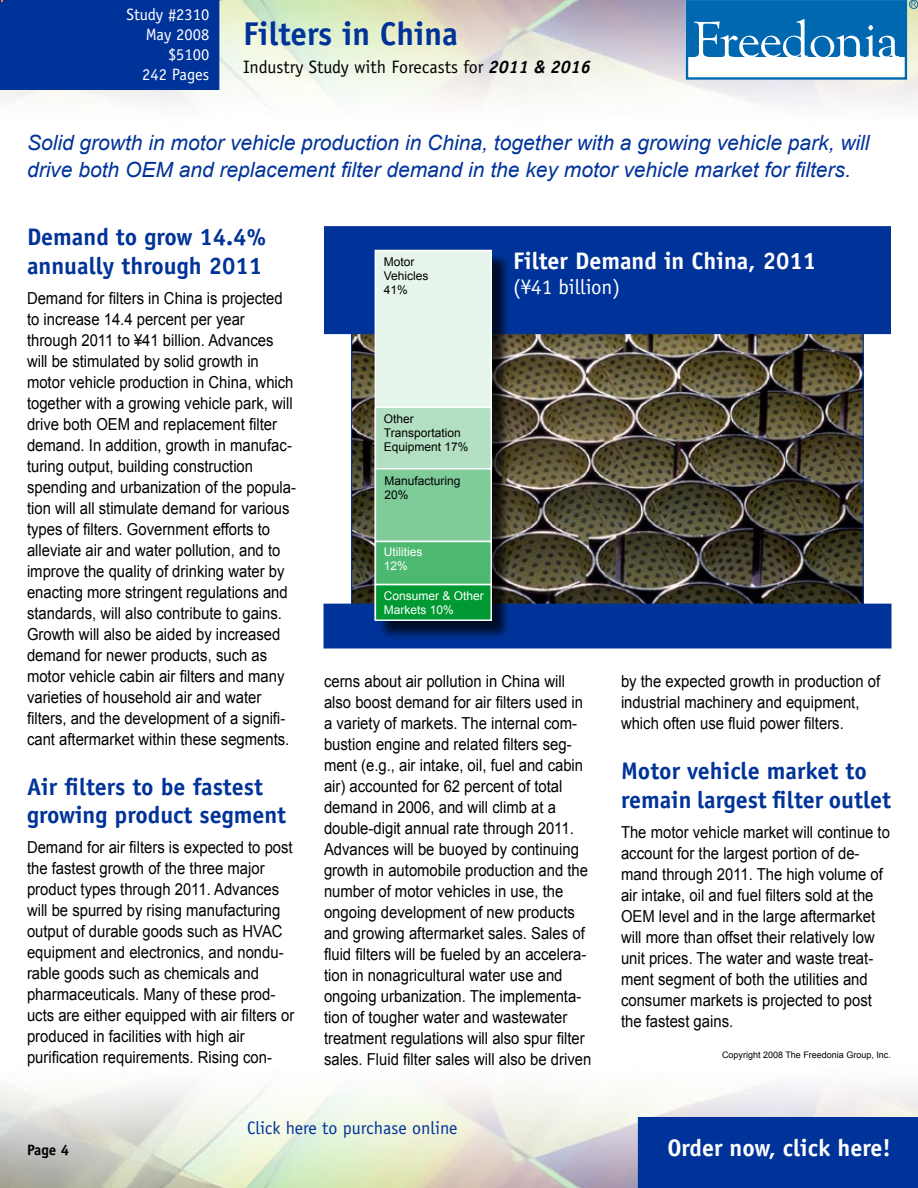
<style>
.page{position:relative;width:918px;height:1188px;background:#fff}
.page>*{position:absolute;margin:0;border:0;box-sizing:border-box;transform-origin:0 0}
.t1{font:700 33px "Officina Sans";color:#039}
.t2{font:700 24px/28.8px "Officina Sans";color:#039}
.t3{font:700 24px "Officina Sans";color:#fff}
.t4{font:italic 21px/27px "Arial";color:#039}
.t5{font:21px "Officina Sans";color:#fff}
.t6{font:18px "Officina Sans";color:#000}
.t7{font:18px "Officina Sans";color:#039}
.t8{font:16.5px/21px "Arial";color:#000;scale:.9 1}
.t9{font:16.5px/19.8px "Officina Sans";color:#fff;text-align:right}
.t10{font:700 15px "Officina Sans";color:#000}
.t11{font:12px/14.2px "Arial";color:#000}
.t12{font:12px/14.2px "Arial";color:#fff}
.t13{font:9px "Arial";color:#000}
.s1{font-weight:700;font-style:italic}
</style>
<div class="page">
<div style="left:638px;top:1117px;width:280px;height:71px;background:#039"></div>
<div style="left:686px;top:0;width:221px;height:80px;border:2px solid #0067b1"></div>
<div style="left:687px;top:1px;width:218px;height:56px;background:#0067b1"></div>
<svg style="left:694px;top:19px;width:205px;height:38px"></svg>
<div style="left:909px;top:0;width:9px;height:9px;border:1px solid #0067b1;border-radius:50%"></div>
<svg style="left:911px;top:2px;width:5px;height:5px"></svg>
<img style="left:353px;top:334px;width:509px;height:270px">
<div style="left:325px;top:227px;width:565px;height:106px;background:#039"></div>
<div style="left:324px;top:226px;width:567px;height:108px;border:2px solid #039"></div>
<div style="left:0;top:0;width:219px;height:90px;background:#039"></div>
<div style="left:324px;top:604px;width:567px;height:44px;background:#039"></div>
<div style="left:376px;top:251px;width:136px;height:389px;background:#000;opacity:.75"></div>
<div style="left:375px;top:250px;width:116px;height:369px;background:#e6f5eb"></div>
<div style="left:375px;top:250px;width:117px;height:370px;border:2px solid #fff"></div>
<div style="left:375px;top:407px;width:116px;height:62px;background:#b3e0c2"></div>
<div style="left:375px;top:406px;width:117px;height:64px;border:2px solid #fff"></div>
<div style="left:375px;top:469px;width:116px;height:73px;background:#80cc99"></div>
<div style="left:375px;top:468px;width:117px;height:74px;border:2px solid #fff"></div>
<div style="left:375px;top:542px;width:116px;height:43px;background:#4db870"></div>
<div style="left:375px;top:541px;width:117px;height:44px;border:2px solid #fff"></div>
<div style="left:375px;top:585px;width:116px;height:35px;background:#093"></div>
<div style="left:375px;top:584px;width:117px;height:37px;border:2px solid #fff"></div>
<p class="t9" style="left:126px;top:5px;width:84px">Study #2310<br>May 2008 $5100<br>242 Pages</p>
<h1 class="t1" style="left:243px;top:13px;width:217px">Filters in China</h1>
<p class="t6" style="left:243px;top:57px;width:349px">Industry Study with Forecasts for <span class="s1">2011 &amp; 2016</span></p>
<p class="t4" style="left:27px;top:130px;width:844px">Solid growth in motor vehicle production in China, together with a growing vehicle park, will drive both OEM and replacement filter demand in the key motor vehicle market for filters.</p>
<h2 class="t2" style="left:27px;top:222px;width:241px">Demand to grow 14.4% annually through 2011</h2>
<p class="t8" style="left:27px;top:288px;width:301px">Demand for filters in China is projected to increase 14.4 percent per year through 2011 to ¥41 billion. Advances will be stimulated by solid growth in motor vehicle production in China, which together with a growing vehicle park, will drive both OEM and replacement filter demand. In addition, growth in manufac&shy;turing output, building construction spending and urbanization of the popula&shy;tion will all stimulate demand for various types of filters. Government efforts to alleviate air and water pollution, and to improve the quality of drinking water by enacting more stringent regulations and standards, will also contribute to gains.<br>Growth will also be aided by increased demand for newer products, such as motor vehicle cabin air filters and many varieties of household air and water filters, and the development of a signifi&shy;cant aftermarket within these segments.</p>
<h2 class="t2" style="left:27px;top:772px;width:261px">Air filters to be fastest growing product segment</h2>
<p class="t8" style="left:27px;top:837px;width:299px">Demand for air filters is expected to post the fastest growth of the three major product types through 2011. Advances will be spurred by rising manufacturing output of durable goods such as HVAC equipment and electronics, and nondu&shy;rable goods such as chemicals and pharmaceuticals. Many of these prod&shy;ucts are either equipped with air filters or produced in facilities with high air purification requirements. Rising con-</p>
<p class="t11" style="left:384px;top:254px;width:46px">Motor<br>Vehicles<br>41%</p>
<h2 class="t3" style="left:513px;top:245px;width:305px">Filter Demand in China, 2011</h2>
<p class="t5" style="left:513px;top:274px;width:109px">(¥41 billion)</p>
<p class="t11" style="left:384px;top:412px;width:86px">Other<br>Transportation<br>Equipment 17%</p>
<p class="t11" style="left:384px;top:474px;width:78px">Manufacturing<br>20%</p>
<p class="t12" style="left:384px;top:545px;width:40px">Utilities<br>12%</p>
<p class="t12" style="left:384px;top:589px;width:102px">Consumer &amp; Other<br>Markets 10%</p>
<p class="t8" style="left:324px;top:671px;width:299px">cerns about air pollution in China will also boost demand for air filters used in a variety of markets. The internal com&shy;bustion engine and related filters seg&shy;ment (e.g., air intake, oil, fuel and cabin air) accounted for 62 percent of total demand in 2006, and will climb at a double-digit annual rate through 2011.<br>Advances will be buoyed by continuing growth in automobile production and the number of motor vehicles in use, the ongoing development of new products and growing aftermarket sales. Sales of fluid filters will be fueled by an accelera&shy;tion in nonagricultural water use and ongoing urbanization. The implementa&shy;tion of tougher water and wastewater treatment regulations will also spur filter sales. Fluid filter sales will also be driven</p>
<p class="t8" style="left:621px;top:671px;width:289px">by the expected growth in production of industrial machinery and equipment, which often use fluid power filters.</p>
<h2 class="t2" style="left:621px;top:756px;width:272px">Motor vehicle market to remain largest filter outlet</h2>
<p class="t8" style="left:621px;top:821px;width:300px">The motor vehicle market will continue to account for the largest portion of de&shy;mand through 2011. The high volume of air intake, oil and fuel filters sold at the OEM level and in the large aftermarket will more than offset their relatively low unit prices. The water and waste treat&shy;ment segment of both the utilities and consumer markets is projected to post the fastest gains.</p>
<p class="t13" style="left:722px;top:1049px;width:170px">Copyright 2008 The Freedonia Group, Inc.</p>
<p class="t7" style="left:247px;top:1117px;width:212px">Click here to purchase online</p>
<p class="t10" style="left:27px;top:1140px;width:31px">Page</p>
<h2 class="t3" style="left:667px;top:1133px;width:225px">Order now, click here!</h2>
</div>
